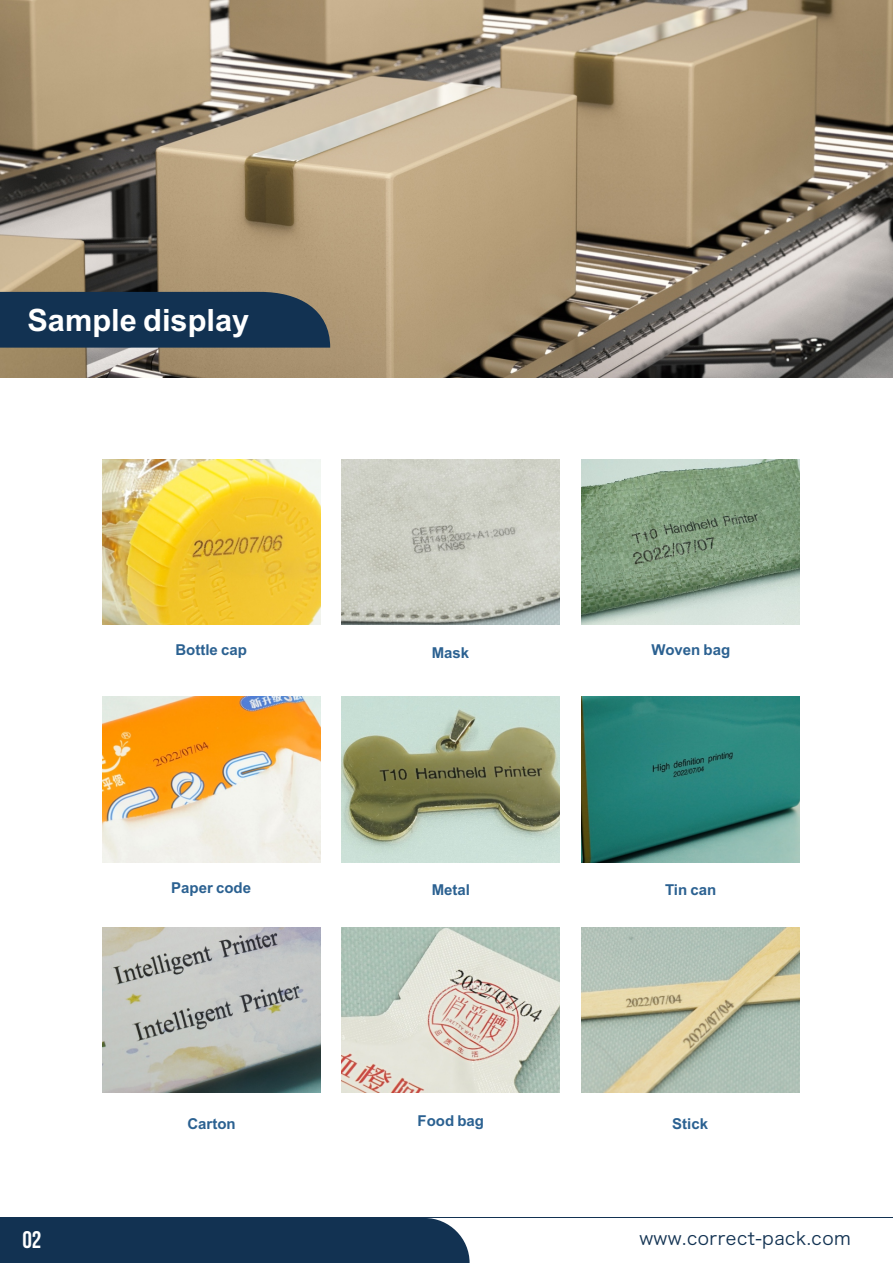
<style>
.page{position:relative;width:893px;height:1263px;background:#fff}
.page>*{position:absolute;margin:0;border:0;box-sizing:border-box;transform-origin:0 0}
.t1{font:700 30.75px "Arial";color:#fff}
.t2{font:24px "Bebas Neue";color:#fff}
.t3{font:18px "Hiragino Sans GB W3";letter-spacing:.025em;color:#123252}
.t4{font:700 15px "Arial";color:#2b6191}
</style>
<div class="page">
<img style="left:102px;top:459px;width:218px;height:166px">
<img style="left:342px;top:459px;width:218px;height:166px">
<img style="left:581px;top:459px;width:218px;height:166px">
<img style="left:0;top:0;width:893px;height:377px">
<div style="left:0;top:292px;width:330px;height:56px;background:#123252"></div>
<img style="left:102px;top:697px;width:218px;height:165px">
<img style="left:342px;top:697px;width:218px;height:165px">
<img style="left:581px;top:697px;width:218px;height:165px">
<img style="left:102px;top:927px;width:218px;height:166px">
<img style="left:342px;top:927px;width:218px;height:166px">
<img style="left:581px;top:927px;width:218px;height:166px">
<hr style="left:0;top:1217px;width:893px;height:1px;background:#123252">
<div style="left:0;top:1218px;width:470px;height:45px;background:#123252"></div>
<h1 class="t1" style="left:27px;top:308px;width:223px">Sample display</h1>
<p class="t4" style="left:175px;top:644px;width:73px">Bottle cap</p>
<p class="t4" style="left:432px;top:647px;width:39px">Mask</p>
<p class="t4" style="left:651px;top:644px;width:80px">Woven bag</p>
<p class="t4" style="left:171px;top:882px;width:81px">Paper code</p>
<p class="t4" style="left:432px;top:884px;width:40px">Metal</p>
<p class="t4" style="left:665px;top:884px;width:53px">Tin can</p>
<p class="t4" style="left:187px;top:1118px;width:50px">Carton</p>
<p class="t4" style="left:418px;top:1115px;width:68px">Food bag</p>
<p class="t4" style="left:672px;top:1118px;width:37px">Stick</p>
<h2 class="t2" style="left:22px;top:1230px;width:21px">02</h2>
<p class="t3" style="left:639px;top:1229px;width:213px">www.correct-pack.com</p>
</div>
